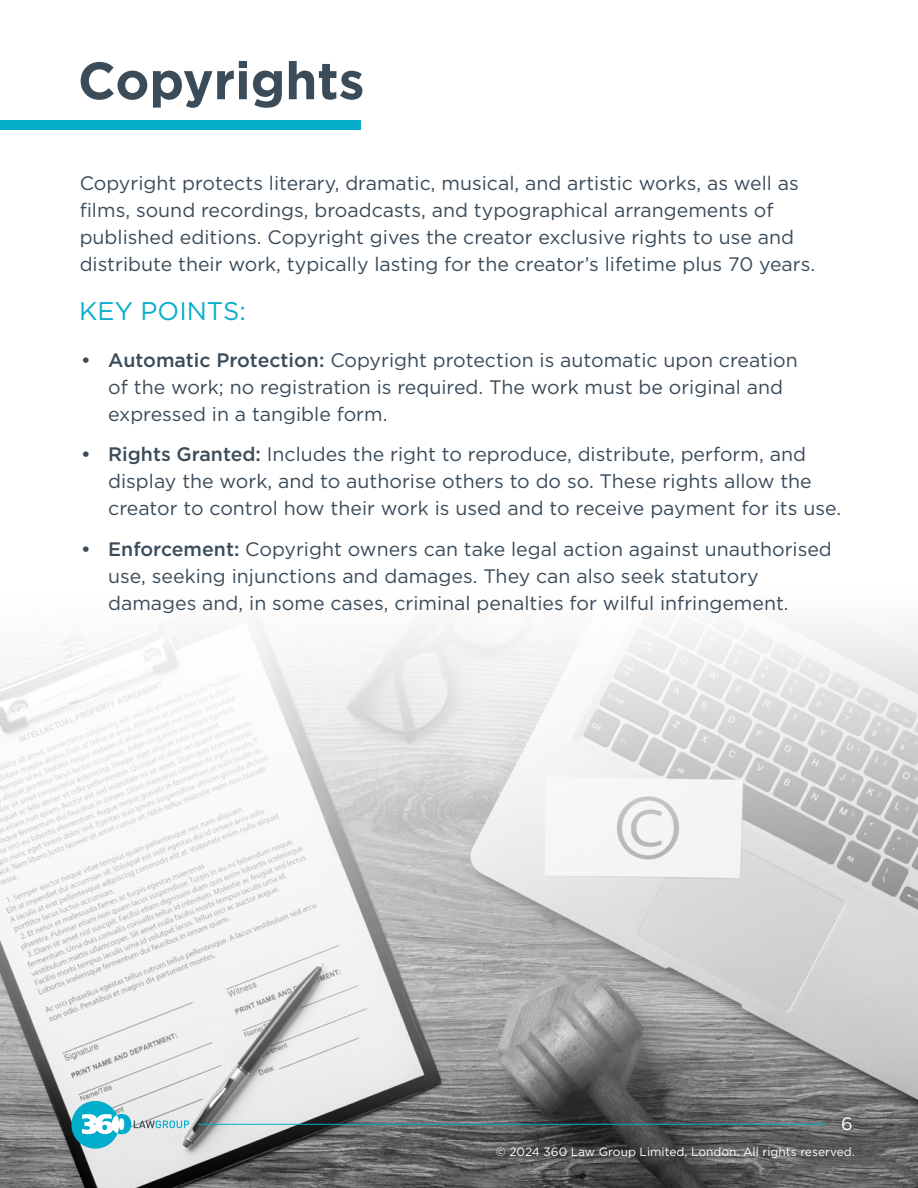
<style>
.page{position:relative;width:918px;height:1188px;background:#fff}
.page>*{position:absolute;margin:0;border:0;box-sizing:border-box;transform-origin:0 0}
.t1{font:700 52.5px "Gotham";color:#3a4b5a}
.t2{font:25.5px "Gotham";color:#06adcb}
.t3{font:19.5px/27px "Gotham";color:#3a4b5a}
.t4{font:18px "Gotham";color:#fff}
.t5{font:12px "Gotham";color:#fff}
.s1{font-weight:500}
</style>
<div class="page">
<img style="left:0;top:626px;width:918px;height:562px">
<div style="left:0;top:120px;width:361px;height:10px;background:#06adcb"></div>
<svg style="left:71px;top:1101px;width:118px;height:48px;background:#a4d2da"></svg>
<hr style="left:198px;top:1124px;width:628px;height:1px;background:#06adcb">
<h1 class="t1" style="left:78px;top:46px;width:288px">Copyrights</h1>
<p class="t3" style="left:80px;top:169px;width:737px">Copyright protects literary, dramatic, musical, and artistic works, as well as films, sound recordings, broadcasts, and typographical arrangements of published editions. Copyright gives the creator exclusive rights to use and distribute their work, typically lasting for the creator’s lifetime plus 70 years.</p>
<h2 class="t2" style="left:79px;top:295px;width:168px">KEY POINTS:</h2>
<p class="t3" style="left:108px;top:346px;width:691px;text-indent:-27px"><span class="s1">• Automatic Protection:</span> Copyright protection is automatic upon creation of the work; no registration is required. The work must be original and expressed in a tangible form.</p>
<p class="t3" style="left:108px;top:440px;width:735px;text-indent:-27px"><span class="s1">• Rights Granted:</span> Includes the right to reproduce, distribute, perform, and display the work, and to authorise others to do so. These rights allow the creator to control how their work is used and to receive payment for its use.</p>
<p class="t3" style="left:108px;top:535px;width:725px;text-indent:-27px"><span class="s1">• Enforcement:</span> Copyright owners can take legal action against unauthorised use, seeking injunctions and damages. They can also seek statutory damages and, in some cases, criminal penalties for wilful infringement.</p>
<p class="t4" style="left:841px;top:1112px;width:13px">6</p>
<p class="t5" style="left:496px;top:1144px;width:360px">© 2024 360 Law Group Limited, London. All rights reserved.</p>
</div>
